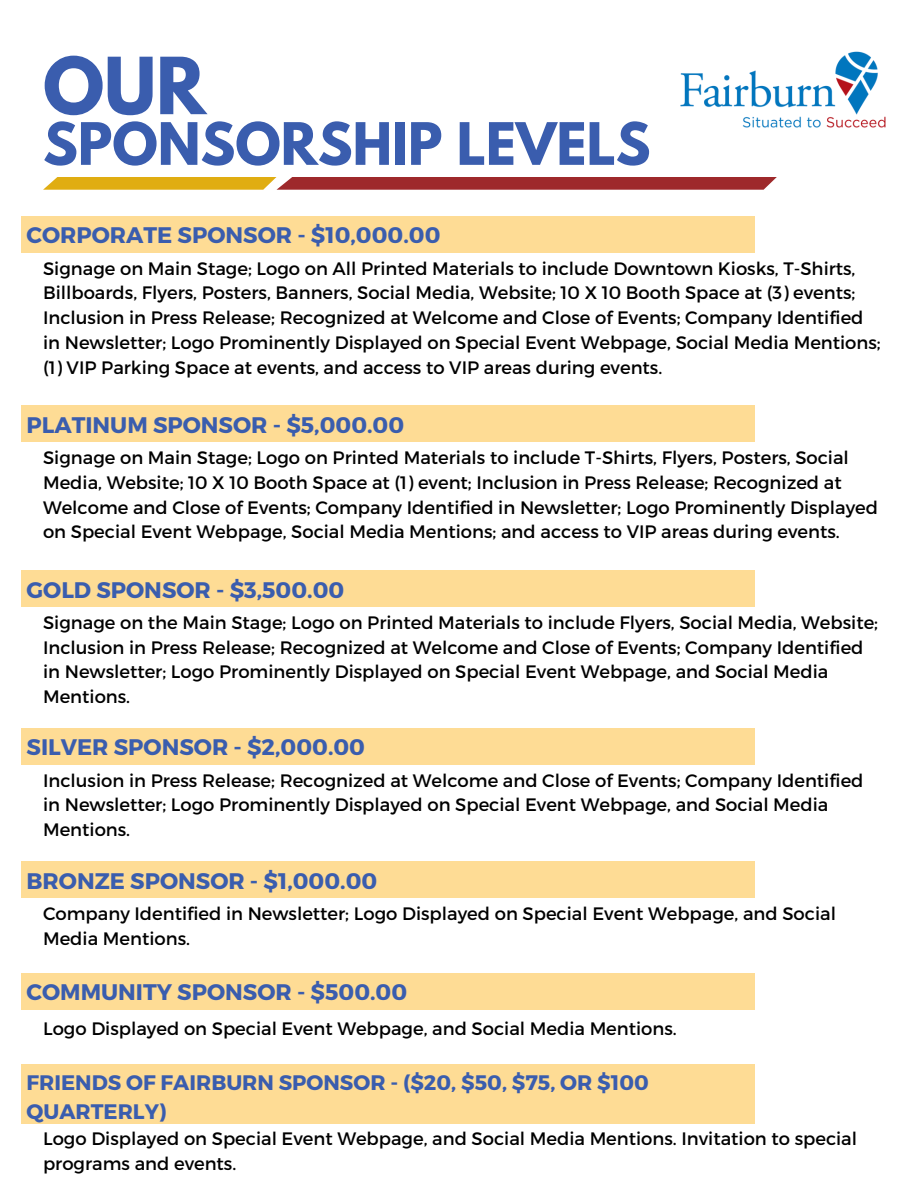
<style>
.page{position:relative;width:918px;height:1188px;background:#fff}
.page>*{position:absolute;margin:0;border:0;box-sizing:border-box;transform-origin:0 0}
.t1{font:700 69.75px "League Spartan";color:#3a5dae}
.t2{font:700 51.75px "League Spartan";color:#3a5dae}
.t3{font:700 22.5px "Montserrat";color:#3a5dae}
.t4{font:700 21px/29.2px "Montserrat";color:#3a5dae}
.t5{font:18px/24.8px "Montserrat";color:#000}
</style>
<div class="page">
<div style="left:22px;top:216px;width:733px;height:37px;background:#fedc95"></div>
<svg style="left:43px;top:177px;width:734px;height:13px;background:#b75c30"></svg>
<img style="left:680px;top:51px;width:206px;height:77px">
<div style="left:22px;top:406px;width:733px;height:36px;background:#fedc95"></div>
<div style="left:22px;top:570px;width:733px;height:37px;background:#fedc95"></div>
<div style="left:22px;top:728px;width:733px;height:37px;background:#fedc95"></div>
<div style="left:22px;top:861px;width:733px;height:37px;background:#fedc95"></div>
<div style="left:22px;top:973px;width:733px;height:37px;background:#fedc95"></div>
<div style="left:22px;top:1065px;width:733px;height:59px;background:#fedc95"></div>
<p class="t1" style="left:43px;top:51px;width:164px">OUR</p>
<p class="t2" style="left:43px;top:118px;width:609px">SPONSORSHIP LEVELS</p>
<p class="t3" style="left:27px;top:221px;width:416px">CORPORATE SPONSOR - $10,000.00</p>
<p class="t5" style="left:43px;top:255px;width:839px">Signage on Main Stage; Logo on All Printed Materials to include Downtown Kiosks, T-Shirts, Billboards, Flyers, Posters, Banners, Social Media, Website; 10 X 10 Booth Space at (3) events; Inclusion in Press Release; Recognized at Welcome and Close of Events; Company Identified in Newsletter; Logo Prominently Displayed on Special Event Webpage, Social Media Mentions; (1) VIP Parking Space at events, and access to VIP areas during events.</p>
<p class="t3" style="left:27px;top:410px;width:379px">PLATINUM SPONSOR - $5,000.00</p>
<p class="t5" style="left:43px;top:444px;width:837px">Signage on Main Stage; Logo on Printed Materials to include T-Shirts, Flyers, Posters, Social Media, Website; 10 X 10 Booth Space at (1) event; Inclusion in Press Release; Recognized at Welcome and Close of Events; Company Identified in Newsletter; Logo Prominently Displayed on Special Event Webpage, Social Media Mentions; and access to VIP areas during events.</p>
<p class="t3" style="left:27px;top:575px;width:319px">GOLD SPONSOR - $3,500.00</p>
<p class="t5" style="left:43px;top:609px;width:837px">Signage on the Main Stage; Logo on Printed Materials to include Flyers, Social Media, Website; Inclusion in Press Release; Recognized at Welcome and Close of Events; Company Identified in Newsletter; Logo Prominently Displayed on Special Event Webpage, and Social Media Mentions.</p>
<p class="t3" style="left:27px;top:733px;width:340px">SILVER SPONSOR - $2,000.00</p>
<p class="t5" style="left:43px;top:767px;width:822px">Inclusion in Press Release; Recognized at Welcome and Close of Events; Company Identified in Newsletter; Logo Prominently Displayed on Special Event Webpage, and Social Media<br>Mentions.</p>
<p class="t3" style="left:27px;top:866px;width:352px">BRONZE SPONSOR - $1,000.00</p>
<p class="t5" style="left:43px;top:900px;width:794px">Company Identified in Newsletter; Logo Displayed on Special Event Webpage, and Social<br>Media Mentions.</p>
<p class="t3" style="left:27px;top:978px;width:382px">COMMUNITY SPONSOR - $500.00</p>
<p class="t5" style="left:43px;top:1015px;width:635px">Logo Displayed on Special Event Webpage, and Social Media Mentions.</p>
<p class="t4" style="left:27px;top:1067px;width:624px">FRIENDS OF FAIRBURN SPONSOR - ($20, $50, $75, OR $100<br>QUARTERLY)</p>
<p class="t5" style="left:43px;top:1126px;width:816px">Logo Displayed on Special Event Webpage, and Social Media Mentions. Invitation to special programs and events.</p>
</div>
